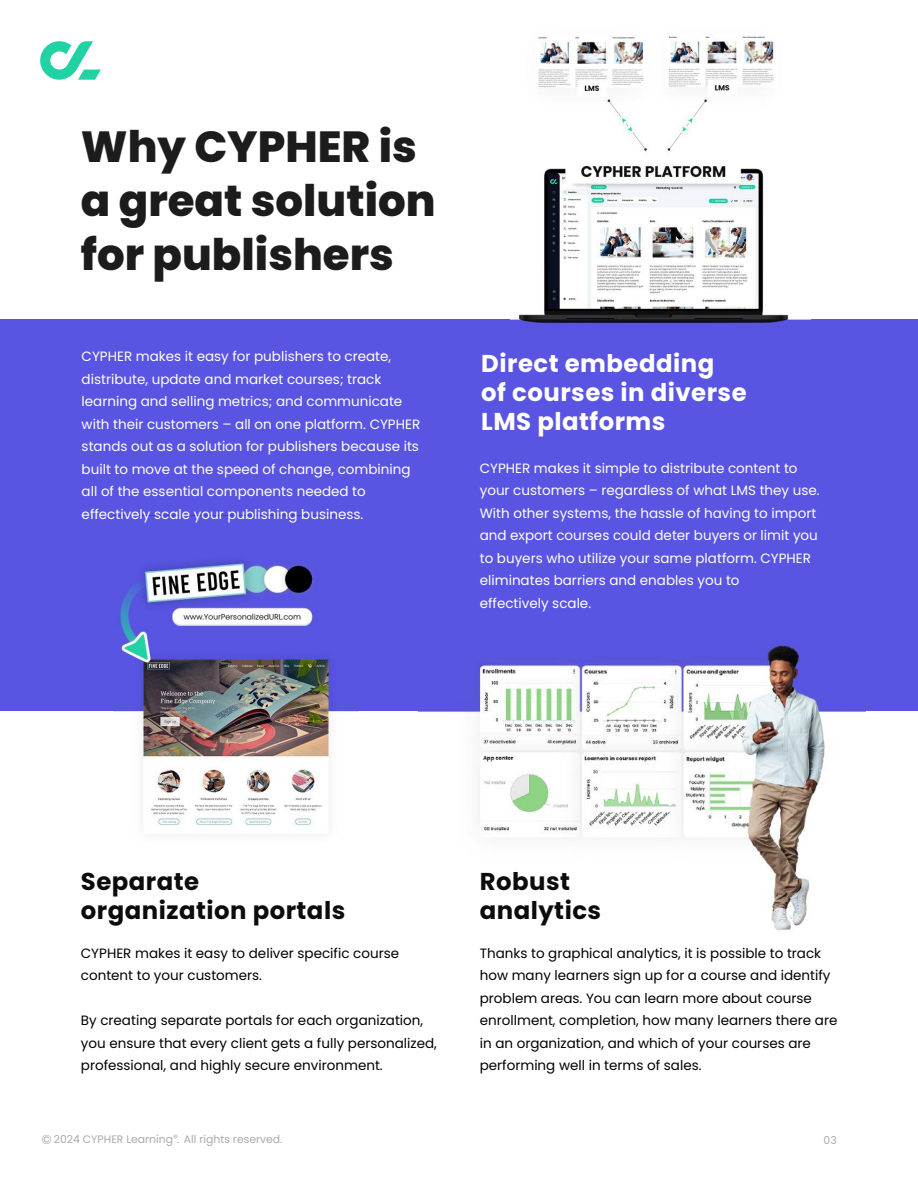
<style>
.page{position:relative;width:918px;height:1188px;background:#fff}
.page>*{position:absolute;margin:0;border:0;box-sizing:border-box;transform-origin:0 0}
.t1{font:800 43.5px/54px "Poppins";color:#1c1c1c}
.t2{font:700 24.3px/29.1px "Poppins";letter-spacing:.02em;color:#fff}
.t3{font:700 24.3px/29.1px "Poppins";letter-spacing:.02em;color:#0c0c0c}
.t4{font:13.5px/22.5px "Poppins";color:#fff}
.t5{font:13.5px/22.5px "Poppins";color:#000}
.t6{font:10.8px "Poppins";color:#a9aaaa}
.s1{font-size:13.05px}
.s2{font-family:"Koz Go Pr 6 N"}
</style>
<div class="page">
<div style="left:0;top:319px;width:918px;height:392px;background:#5955e2"></div>
<img style="left:418px;top:644px;width:448px;height:286px">
<img style="left:114px;top:515px;width:245px;height:311px">
<svg style="left:40px;top:41px;width:61px;height:39px"></svg>
<img style="left:510px;top:36px;width:300px;height:288px">
<h1 class="t1" style="left:81px;top:120px;width:356px">Why CYPHER is a great solution for publishers</h1>
<p class="t4" style="left:82px;top:345px;width:340px">CYPHER makes it easy for publishers to create, distribute, update and market courses; track learning and selling metrics; and communicate with their customers – all on one platform. CYPHER stands out as a solution for publishers because its built to move at the speed of change, combining all of the essential components needed to effectively scale your publishing business.</p>
<h2 class="t2" style="left:481px;top:349px;width:267px">Direct embedding<br>of courses in diverse<br>LMS platforms</h2>
<p class="t4" style="left:480px;top:457px;width:341px">CYPHER makes it simple to distribute content to your customers – regardless of what LMS they use.<br>With other systems, the hassle of having to import and export courses could deter buyers or limit you to buyers who utilize your same platform. CYPHER eliminates barriers and enables you to<br>effectively scale.</p>
<h2 class="t3" style="left:81px;top:867px;width:266px">Separate organization portals</h2>
<p class="t5" style="left:81px;top:942px;width:320px">CYPHER makes it easy to deliver specific course content to your customers.</p>
<p class="t5" style="left:81px;top:1009px;width:357px">By creating separate portals for each organization, you ensure that every client gets a fully personalized, professional, and highly secure environment.</p>
<h2 class="t3" style="left:480px;top:867px;width:123px">Robust analytics</h2>
<p class="t5" style="left:480px;top:942px;width:359px">Thanks to graphical analytics, it is possible to track how many learners sign up for a course and identify problem areas. You can learn more about course enrollment, completion, how many learners there are in an organization, and which of your courses are performing well in terms of sales.</p>
<p class="t6" style="left:42px;top:1133px;width:243px"><span class="s1">©</span> 2024 CYPHER Learning<span class="s2">®</span>. All rights reserved.</p>
<p class="t6" style="left:824px;top:1134px;width:15px">03</p>
</div>
